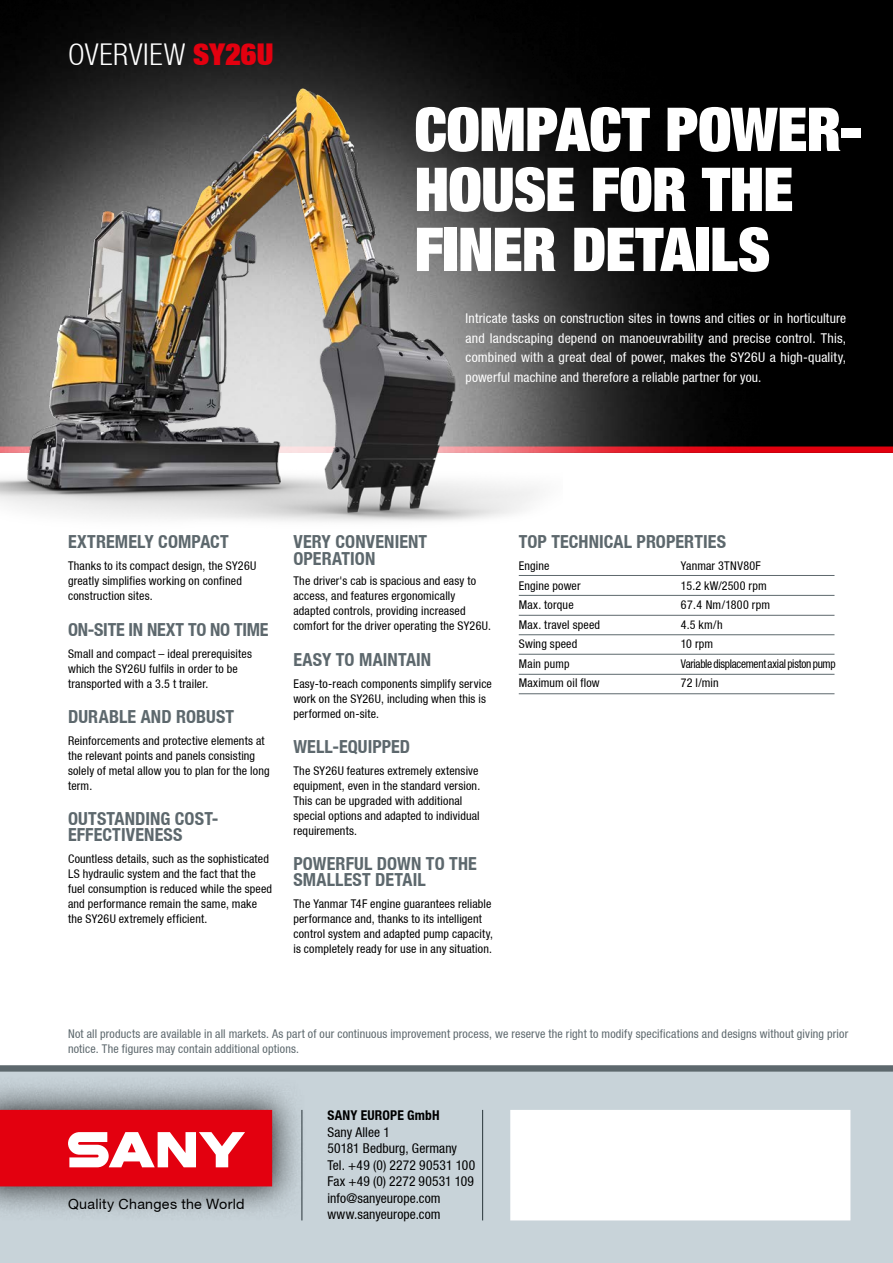
<style>
.page{position:relative;width:893px;height:1263px;background:#fff}
.page>*{position:absolute;margin:0;border:0;box-sizing:border-box;transform-origin:0 0}
.t1{font:900 60px/60px "Context Reprise Extra Black S Si Extra";letter-spacing:-.01em;color:#fff}
.t2{font:700 30px "Context Reprise Light Cond S Si";letter-spacing:.02em;color:#fff}
.t3{font:700 condensed 18px/16.5px "Context Reprise Condensed S Si";letter-spacing:.005em;color:#5d686d}
.t4{font:700 condensed 18px "Context Reprise Condensed S Si";letter-spacing:-.015em;color:#5d686d}
.t5{font:14.25px "Context Reprise S Si";letter-spacing:.02em;color:#000}
.t6{font:13.5px/19.5px "Context Reprise Condensed S Si Condensed";letter-spacing:.01em;color:#fff;text-align:justify}
.t7{font:13.5px/16.5px "Context Reprise Condensed S Si Condensed";letter-spacing:.005em;color:#000}
.t8{font:700 condensed 13.5px "Context Reprise Condensed S Si";letter-spacing:.015em;color:#000}
.t9{font:12px/15px "Context Reprise Condensed S Si Condensed";letter-spacing:.015em;color:#000}
.t10{font:12px/15px "Context Reprise Condensed S Si Condensed";letter-spacing:.015em;color:#5d686d}
.t11{font:12px "Context Reprise Condensed S Si Condensed";letter-spacing:-.025em;color:#000;scale:.94 1}
.s1{font-family:"Context Reprise Extra Black S Si Extra";font-weight:900;color:#e3000f}
</style>
<div class="page">
<img style="left:0;top:0;width:893px;height:453px">
<div style="left:0;top:1071px;width:893px;height:192px;background:#c8d3d9"></div>
<hr style="left:482px;top:1110px;width:1px;height:110px;background:#29353a">
<div style="left:0;top:1065px;width:893px;height:6px;background:#5d686d"></div>
<div style="left:0;top:1075px;width:306px;height:146px;background:#000;opacity:.75"></div>
<div style="left:0;top:1110px;width:272px;height:76px;background:#e3000f"></div>
<svg style="left:68px;top:1132px;width:177px;height:35px"></svg>
<img style="left:0;top:19px;width:562px;height:503px">
<div style="left:510px;top:1110px;width:340px;height:110px;background:#fff"></div>
<hr style="left:519px;top:575px;width:315px;height:1px;background:#5d686d">
<hr style="left:519px;top:595px;width:315px;height:1px;background:#5d686d">
<hr style="left:519px;top:615px;width:315px;height:1px;background:#5d686d">
<hr style="left:519px;top:634px;width:315px;height:1px;background:#5d686d">
<hr style="left:519px;top:674px;width:315px;height:1px;background:#5d686d">
<hr style="left:519px;top:654px;width:315px;height:1px;background:#5d686d">
<hr style="left:519px;top:693px;width:315px;height:1px;background:#5d686d">
<h2 class="t2" style="left:68px;top:37px;width:207px">OVERVIEW <span class="s1">SY26U</span></h2>
<h1 class="t1" style="left:415px;top:98px;width:449px">COMPACT POWER-<br>HOUSE FOR THE<br>FINER DETAILS</h1>
<p class="t6" style="left:466px;top:308px;width:382px">Intricate tasks on construction sites in towns and cities or in horticulture and landscaping depend on manoeuvrability and precise control. This, combined with a great deal of power, makes the SY26U a high-quality, powerful machine and therefore a reliable partner for you.</p>
<h3 class="t3" style="left:68px;top:533px;width:162px">EXTREMELY COMPACT</h3>
<p class="t9" style="left:68px;top:559px;width:190px">Thanks to its compact design, the SY26U greatly simplifies working on confined construction sites.</p>
<h3 class="t4" style="left:68px;top:618px;width:202px">ON-SITE IN NEXT TO NO TIME</h3>
<p class="t9" style="left:68px;top:646px;width:185px">Small and compact – ideal prerequisites which the SY26U fulfils in order to be transported with a 3.5 t trailer.</p>
<h3 class="t3" style="left:68px;top:707px;width:168px">DURABLE AND ROBUST</h3>
<p class="t9" style="left:68px;top:733px;width:203px">Reinforcements and protective elements at the relevant points and panels consisting solely of metal allow you to plan for the long term.</p>
<h3 class="t3" style="left:68px;top:810px;width:152px">OUTSTANDING COST-<br>EFFECTIVENESS</h3>
<p class="t9" style="left:68px;top:851px;width:206px">Countless details, such as the sophisticated LS hydraulic system and the fact that the fuel consumption is reduced while the speed and performance remain the same, make the SY26U extremely efficient.</p>
<h3 class="t3" style="left:293px;top:533px;width:135px">VERY CONVENIENT<br>OPERATION</h3>
<p class="t9" style="left:293px;top:573px;width:199px">The driver's cab is spacious and easy to access, and features ergonomically adapted controls, providing increased comfort for the driver operating the SY26U.</p>
<h3 class="t3" style="left:293px;top:651px;width:139px">EASY TO MAINTAIN</h3>
<p class="t9" style="left:293px;top:676px;width:200px">Easy-to-reach components simplify service work on the SY26U, including when this is performed on-site.</p>
<h3 class="t3" style="left:293px;top:738px;width:118px">WELL-EQUIPPED</h3>
<p class="t9" style="left:293px;top:763px;width:188px">The SY26U features extremely extensive equipment, even in the standard version.<br>This can be upgraded with additional special options and adapted to individual requirements.</p>
<h3 class="t3" style="left:293px;top:855px;width:185px">POWERFUL DOWN TO THE<br>SMALLEST DETAIL</h3>
<p class="t9" style="left:293px;top:896px;width:201px">The Yanmar T4F engine guarantees reliable performance and, thanks to its intelligent control system and adapted pump capacity, is completely ready for use in any situation.</p>
<h3 class="t3" style="left:519px;top:533px;width:209px">TOP TECHNICAL PROPERTIES</h3>
<p class="t9" style="left:519px;top:559px;width:32px">Engine</p>
<p class="t9" style="left:681px;top:559px;width:82px">Yanmar 3TNV80F</p>
<p class="t9" style="left:519px;top:576px;width:83px;line-height:19.5px">Engine power<br>Max. torque<br>Max. travel speed</p>
<p class="t9" style="left:681px;top:576px;width:91px;line-height:19.5px">15.2 kW/2500 rpm<br>67.4 Nm/1800 rpm</p>
<p class="t9" style="left:681px;top:617px;width:43px">4.5 km/h</p>
<p class="t9" style="left:519px;top:637px;width:60px">Swing speed</p>
<p class="t9" style="left:681px;top:637px;width:34px">10 rpm</p>
<p class="t9" style="left:519px;top:656px;width:52px">Main pump</p>
<p class="t11" style="left:681px;top:657px;width:166px">Variable displacement axial piston pump</p>
<p class="t9" style="left:519px;top:676px;width:82px">Maximum oil flow</p>
<p class="t9" style="left:681px;top:676px;width:39px">72 l/min</p>
<p class="t10" style="left:68px;top:1026px;width:782px">Not all products are available in all markets. As part of our continuous improvement process, we reserve the right to modify specifications and designs without giving prior notice. The figures may contain additional options.</p>
<p class="t5" style="left:68px;top:1195px;width:178px">Quality Changes the World</p>
<p class="t8" style="left:327px;top:1107px;width:114px">SANY EUROPE GmbH</p>
<p class="t7" style="left:327px;top:1123px;width:149px">Sany Allee 1<br>50181 Bedburg, Germany<br>Tel. +49 (0) 2272 90531 100<br>Fax +49 (0) 2272 90531 109 info@sanyeurope.com www.sanyeurope.com</p>
</div>
